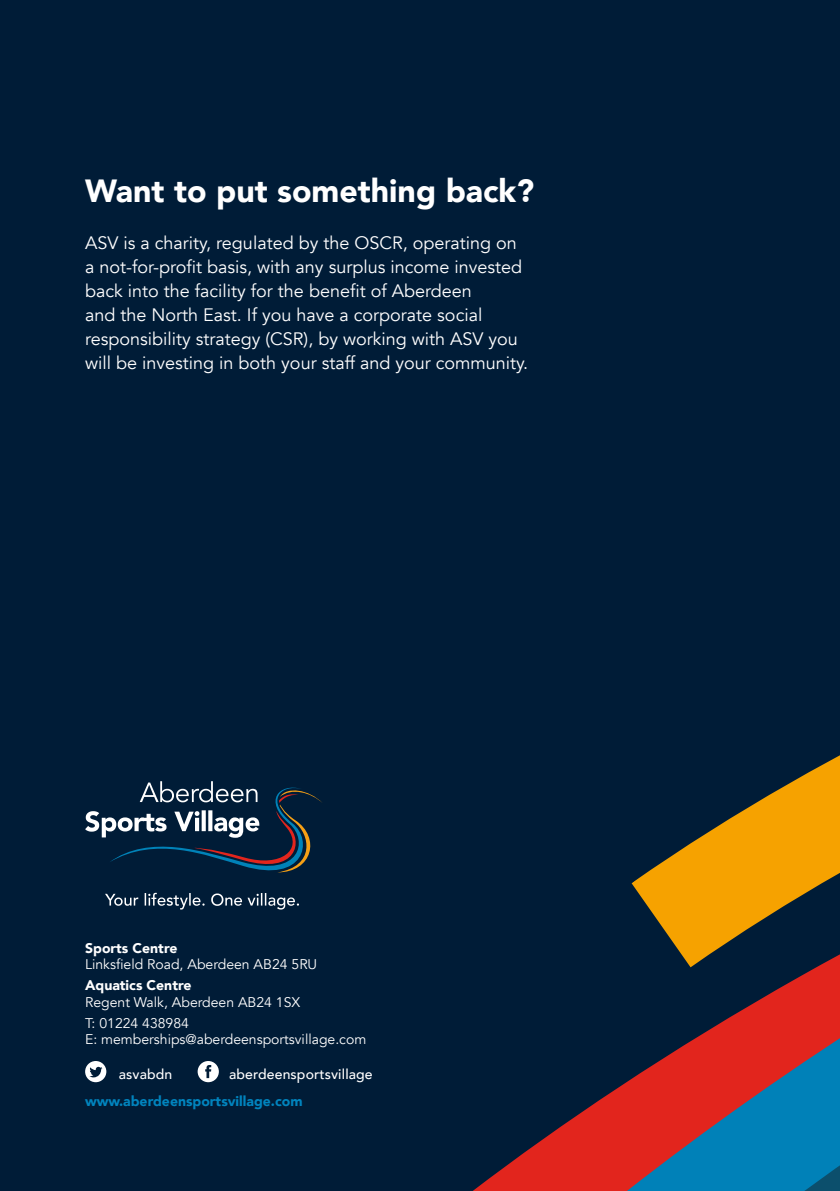
<style>
.page{position:relative;width:840px;height:1191px;background:#fff}
.page>*{position:absolute;margin:0;border:0;box-sizing:border-box;transform-origin:0 0}
.t1{font:900 32px "Avenir";color:#fff}
.t2{font:18px/24px "Avenir";color:#fff}
.t3{font:14px/20.8px "Avenir";color:#fff}
.t4{font:900 14px "Avenir";color:#0084be}
.t5{font:500 14px "Avenir";letter-spacing:.01em;color:#fff}
.t6{font:900 14px "Avenir";color:#fff}
</style>
<div class="page">
<div style="left:0;top:0;width:839px;height:1191px;background:#001c37"></div>
<svg style="left:752px;top:756px;width:87px;height:49px"></svg>
<svg style="left:473px;top:805px;width:366px;height:386px"></svg>
<svg style="left:197px;top:1061px;width:22px;height:21px"></svg>
<svg style="left:85px;top:1061px;width:21px;height:21px"></svg>
<svg style="left:105px;top:892px;width:194px;height:17px"></svg>
<svg style="left:85px;top:781px;width:237px;height:92px"></svg>
<h1 class="t1" style="left:85px;top:164px;width:450px">Want to put something back?</h1>
<p class="t2" style="left:85px;top:231px;width:444px">ASV is a charity, regulated by the OSCR, operating on a not-for-profit basis, with any surplus income invested back into the facility for the benefit of Aberdeen<br>and the North East. If you have a corporate social responsibility strategy (CSR), by working with ASV you will be investing in both your staff and your community.</p>
<p class="t6" style="left:85px;top:935px;width:94px">Sports Centre</p>
<p class="t3" style="left:85px;top:954px;width:233px">Linksfield Road, Aberdeen AB24 5RU</p>
<p class="t6" style="left:85px;top:973px;width:108px">Aquatics Centre</p>
<p class="t3" style="left:85px;top:992px;width:217px">Regent Walk, Aberdeen AB24 1SX<br>T: 01224 438984</p>
<p class="t3" style="left:85px;top:1029px;width:282px">E: memberships@aberdeensportsvillage.com</p>
<p class="t5" style="left:119px;top:1062px;width:55px">asvabdn</p>
<p class="t5" style="left:229px;top:1062px;width:145px">aberdeensportsvillage</p>
<p class="t4" style="left:85px;top:1089px;width:219px">www.aberdeensportsvillage.com</p>
</div>
